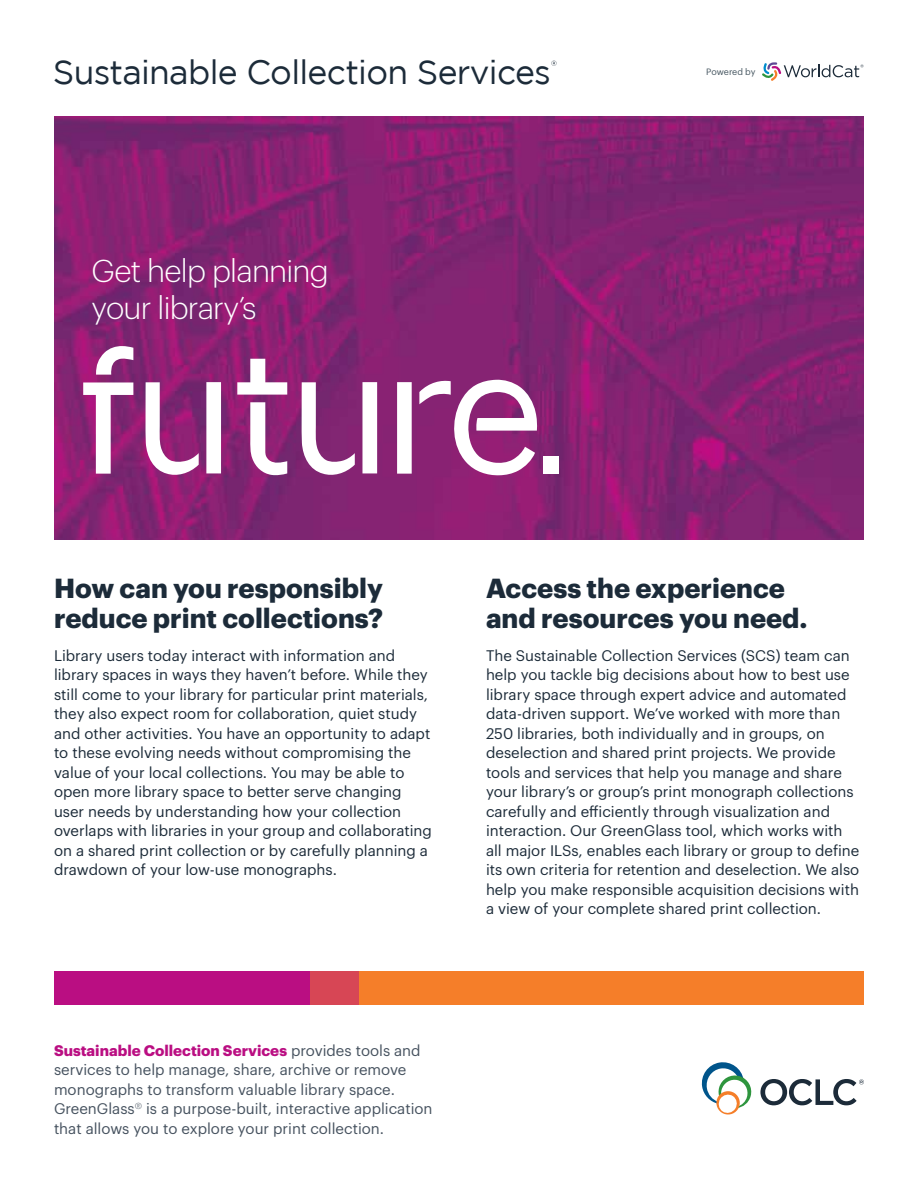
<style>
.page{position:relative;width:918px;height:1188px;background:#fff}
.page>*{position:absolute;margin:0;border:0;box-sizing:border-box;transform-origin:0 0}
.t1{font:183px "OCLC Stencil";color:#fff}
.t2{font:33.6px "Gotham";letter-spacing:-.02em;color:#1c2b39}
.t3{font:300 30.9px/37.2px "Graphik";letter-spacing:-.025em;color:#fff}
.t4{font:700 27px/30px "Graphik";color:#1c2b39}
.t5{font:15px/19.5px "Graphik";color:#1c2b39}
.t6{font:15px/19.5px "Graphik";color:#46525f}
.t7{font:9px "Graphik";letter-spacing:-.01em;color:#455560}
.s1{font-weight:700;color:#ba0e82}
</style>
<div class="page">
<svg style="left:702px;top:1062px;width:50px;height:53px"></svg>
<svg style="left:760px;top:1079px;width:104px;height:26px"></svg>
<img style="left:54px;top:117px;width:810px;height:423px">
<div style="left:54px;top:972px;width:256px;height:33px;background:#ba0e82"></div>
<div style="left:310px;top:972px;width:554px;height:33px;background:#f57e29"></div>
<div style="left:310px;top:972px;width:49px;height:33px;background:#d74655"></div>
<svg style="left:762px;top:62px;width:102px;height:19px"></svg>
<svg style="left:551px;top:61px;width:6px;height:5px"></svg>
<h2 class="t2" style="left:53px;top:54px;width:500px">Sustainable Collection Services</h2>
<h3 class="t3" style="left:92px;top:250px;width:239px">Get help planning your library’s</h3>
<h1 class="t1" style="left:79px;top:309px;width:484px">future.</h1>
<p class="t7" style="left:706px;top:65px;width:51px">Powered by</p>
<h3 class="t4" style="left:54px;top:571px;width:331px">How can you responsibly reduce print collections?</h3>
<p class="t5" style="left:54px;top:644px;width:380px">Library users today interact with information and library spaces in ways they haven’t before. While they still come to your library for particular print materials, they also expect room for collaboration, quiet study and other activities. You have an opportunity to adapt to these evolving needs without compromising the value of your local collections. You may be able to open more library space to better serve changing user needs by understanding how your collection overlaps with libraries in your group and collaborating on a shared print collection or by carefully planning a drawdown of your low-use monographs.</p>
<p class="t6" style="left:54px;top:1039px;width:380px"><span class="s1">Sustainable Collection Services</span> provides tools and services to help manage, share, archive or remove monographs to transform valuable library space.<br>GreenGlass<sup>®</sup> is a purpose-built, interactive application that allows you to explore your print collection.</p>
<h3 class="t4" style="left:486px;top:571px;width:323px">Access the experience and resources you need.</h3>
<p class="t5" style="left:486px;top:644px;width:375px">The Sustainable Collection Services (SCS) team can help you tackle big decisions about how to best use library space through expert advice and automated data-driven support. We’ve worked with more than 250 libraries, both individually and in groups, on deselection and shared print projects. We provide tools and services that help you manage and share your library’s or group’s print monograph collections carefully and efficiently through visualization and interaction. Our GreenGlass tool, which works with all major ILSs, enables each library or group to define its own criteria for retention and deselection. We also help you make responsible acquisition decisions with a view of your complete shared print collection.</p>
</div>
